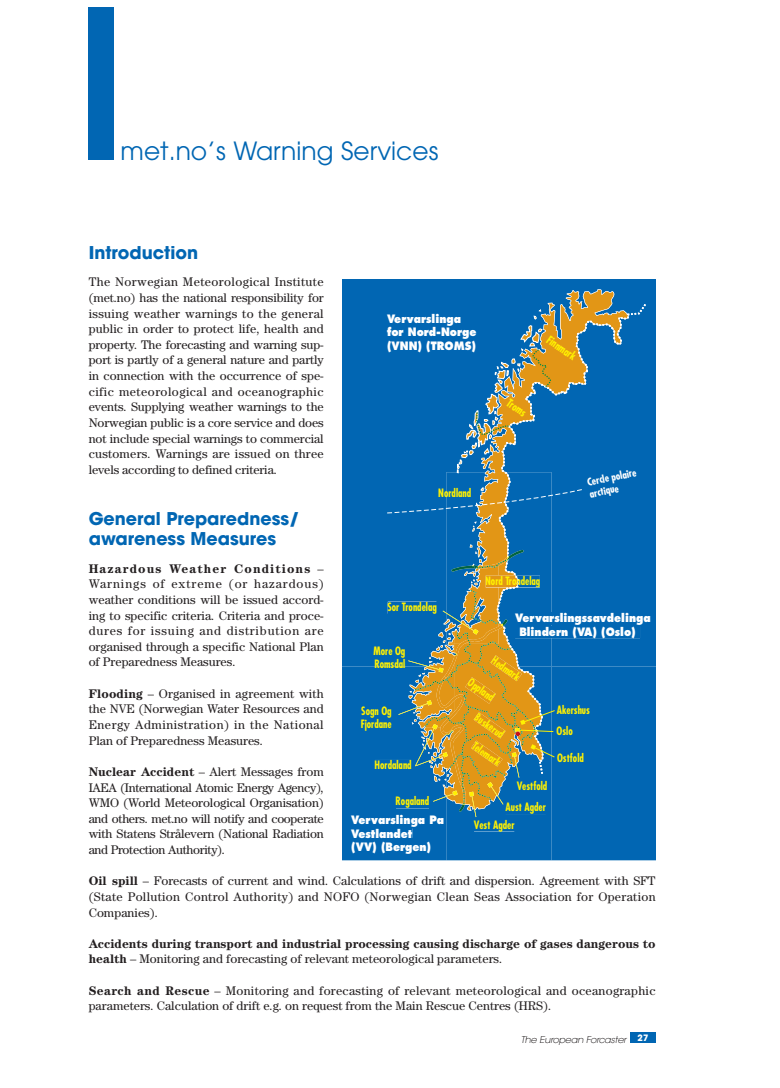
<style>
.page{position:relative;width:780px;height:1088px;background:#fff}
.page>*{position:absolute;margin:0;border:0;box-sizing:border-box;transform-origin:0 0}
.t1{font:25px "Avant Garde";color:#0166b3}
.t2{font:700 17.5px/20px "Avant Garde";color:#0166b3}
.t3{font:12.5px/15.6px "Century";color:#231f20;text-align:justify}
.t4{font:12.5px/15.6px "Century";letter-spacing:.02em;color:#231f20}
.t5{font:700 12.5px/15.8px "Century";color:#231f20}
.t6{font:700 condensed 11.25px/13.8px "Futura";color:#fff101;scale:.9 1}
.t7{font:800 11.25px/13.8px "Futura";color:#fff;scale:.9 1}
.t8{font:700 condensed 10.38px/12.2px "Futura";color:#fff}
.t9{font:italic 200 9.38px "Avant Garde";color:#231f20}
.s1{font-weight:700}
.s2{font-weight:400}
</style>
<div class="page">
<div style="left:89px;top:7px;width:25px;height:152px;background:#0166b3"></div>
<div style="left:630px;top:1032px;width:26px;height:10px;background:#0166b3"></div>
<div style="left:343px;top:279px;width:313px;height:581px;background:#0166b3"></div>
<div style="left:411px;top:290px;width:217px;height:520px;background:#0166b3"></div>
<svg style="left:460px;top:473px;width:37px;height:71px;background:#5f8080"></svg>
<svg style="left:472px;top:521px;width:5px;height:10px"></svg>
<div style="left:497px;top:304px;width:149px;height:470px;background:#0166b3"></div>
<div style="left:515px;top:612px;width:135px;height:13px;background:#0166b3"></div>
<div style="left:515px;top:626px;width:125px;height:12px;background:#0166b3"></div>
<div style="left:351px;top:814px;width:93px;height:12px;background:#0166b3"></div>
<div style="left:351px;top:828px;width:61px;height:9px;background:#0166b3"></div>
<svg style="left:457px;top:289px;width:172px;height:184px;background:#3e7896"></svg>
<svg style="left:386px;top:487px;width:197px;height:27px;background:#2672a3"></svg>
<div style="left:474px;top:819px;width:40px;height:12px;background:#0166b3"></div>
<div style="left:396px;top:796px;width:33px;height:12px;background:#0166b3"></div>
<div style="left:375px;top:760px;width:36px;height:9px;background:#0166b3"></div>
<div style="left:388px;top:601px;width:48px;height:12px;background:#0166b3"></div>
<svg style="left:398px;top:544px;width:157px;height:273px;background:#648178"></svg>
<h1 class="t1" style="left:121px;top:141px;width:319px">met.no’s Warning Services</h1>
<h2 class="t2" style="left:89px;top:244px;width:111px">Introduction</h2>
<p class="t3" style="left:89px;top:275px;width:237px">The Norwegian Meteorological Institute (met.no) has the national responsibility for issuing weather warnings to the general public in order to protect life, health and property. The forecasting and warning sup&shy;port is partly of a general nature and partly in connection with the occurrence of spe&shy;cific meteorological and oceanographic events. Supplying weather warnings to the Norwegian public is a core service and does not include special warnings to commercial customers. Warnings are issued on three levels according to defined criteria.</p>
<h2 class="t2" style="left:89px;top:510px;width:212px">General Preparedness/ awareness Measures</h2>
<p class="t3" style="left:89px;top:561px;width:237px"><span class="s1">Hazardous Weather Conditions</span> – Warnings of extreme (or hazardous) weather conditions will be issued accord&shy;ing to specific criteria. Criteria and proce&shy;dures for issuing and distribution are organised through a specific National Plan of Preparedness Measures.</p>
<p class="t3" style="left:89px;top:686px;width:237px"><span class="s1">Flooding</span> – Organised in agreement with the NVE (Norwegian Water Resources and Energy Administration) in the National Plan of Preparedness Measures.</p>
<p class="t3" style="left:89px;top:765px;width:237px"><span class="s1">Nuclear Accident</span> – Alert Messages from IAEA (International Atomic Energy Agency), WMO (World Meteorological Organisation) and others. met.no will notify and cooperate with Statens Strålevern (National Radiation and Protection Authority).</p>
<p class="t3" style="left:89px;top:874px;width:568px"><span class="s1">Oil spill</span> – Forecasts of current and wind. Calculations of drift and dispersion. Agreement with SFT (State Pollution Control Authority) and NOFO (Norwegian Clean Seas Association for Operation Companies).</p>
<p class="t5" style="left:89px;top:936px;width:568px">Accidents during transport and industrial processing causing discharge of gases dangerous to health <span class="s2">– Monitoring and forecasting of relevant meteorological parameters.</span></p>
<p class="t4" style="left:89px;top:983px;width:568px"><span class="s1">Search and Rescue</span> – Monitoring and forecasting of relevant meteorological and oceanographic parameters. Calculation of drift e.g. on request from the Main Rescue Centres (HRS).</p>
<p class="t7" style="left:387px;top:312px;width:101px">Vervarslinga for Nord-Norge (VNN) (TROMS)</p>
<p class="t6" style="left:551px;top:333px;width:38px;rotate:35deg">Finnmark</p>
<p class="t6" style="left:511px;top:397px;width:25px;rotate:35deg">Troms</p>
<p class="t8" style="left:586px;top:476px;width:52px;rotate:-11deg">Cercle polaire arctique</p>
<p class="t6" style="left:438px;top:487px;width:38px">Nordland</p>
<p class="t6" style="left:485px;top:574px;width:63px">Nord Tr delag</p>
<p class="t6" style="left:512px;top:574px;width:11px">on</p>
<p class="t6" style="left:387px;top:600px;width:56px">Sor Trondelag</p>
<p class="t7" style="left:519px;top:611px;width:147px;text-indent:-4px">Vervarslingssavdelinga<br>Blindern (VA) (Oslo)</p>
<p class="t6" style="left:373px;top:644px;width:37px">More Og<br>Romsdal</p>
<p class="t6" style="left:496px;top:654px;width:38px;rotate:35deg">Hedmark</p>
<p class="t6" style="left:472px;top:676px;width:35px;rotate:35deg">Oppland</p>
<p class="t6" style="left:479px;top:711px;width:39px;rotate:35deg">Buskerud</p>
<p class="t6" style="left:557px;top:703px;width:39px">Akershus</p>
<p class="t6" style="left:361px;top:704px;width:36px">Sogn Og<br>Fjordane</p>
<p class="t6" style="left:557px;top:725px;width:20px">Oslo</p>
<p class="t6" style="left:557px;top:752px;width:31px">Ostfold</p>
<p class="t6" style="left:477px;top:739px;width:38px;rotate:35deg">Telemark</p>
<p class="t6" style="left:375px;top:759px;width:43px">Hordaland</p>
<p class="t6" style="left:517px;top:780px;width:35px">Vestfold</p>
<p class="t6" style="left:396px;top:795px;width:39px">Rogaland</p>
<p class="t6" style="left:505px;top:801px;width:47px">Aust Agder</p>
<p class="t7" style="left:351px;top:813px;width:105px">Vervarslinga Pa<br>Vestlandet<br>(VV) (Bergen)</p>
<p class="t6" style="left:474px;top:818px;width:47px">Vest Agder</p>
<p class="t9" style="left:521px;top:1035px;width:129px">The European Forcaster <sup>2</sup> <sup>7</sup></p>
</div>
